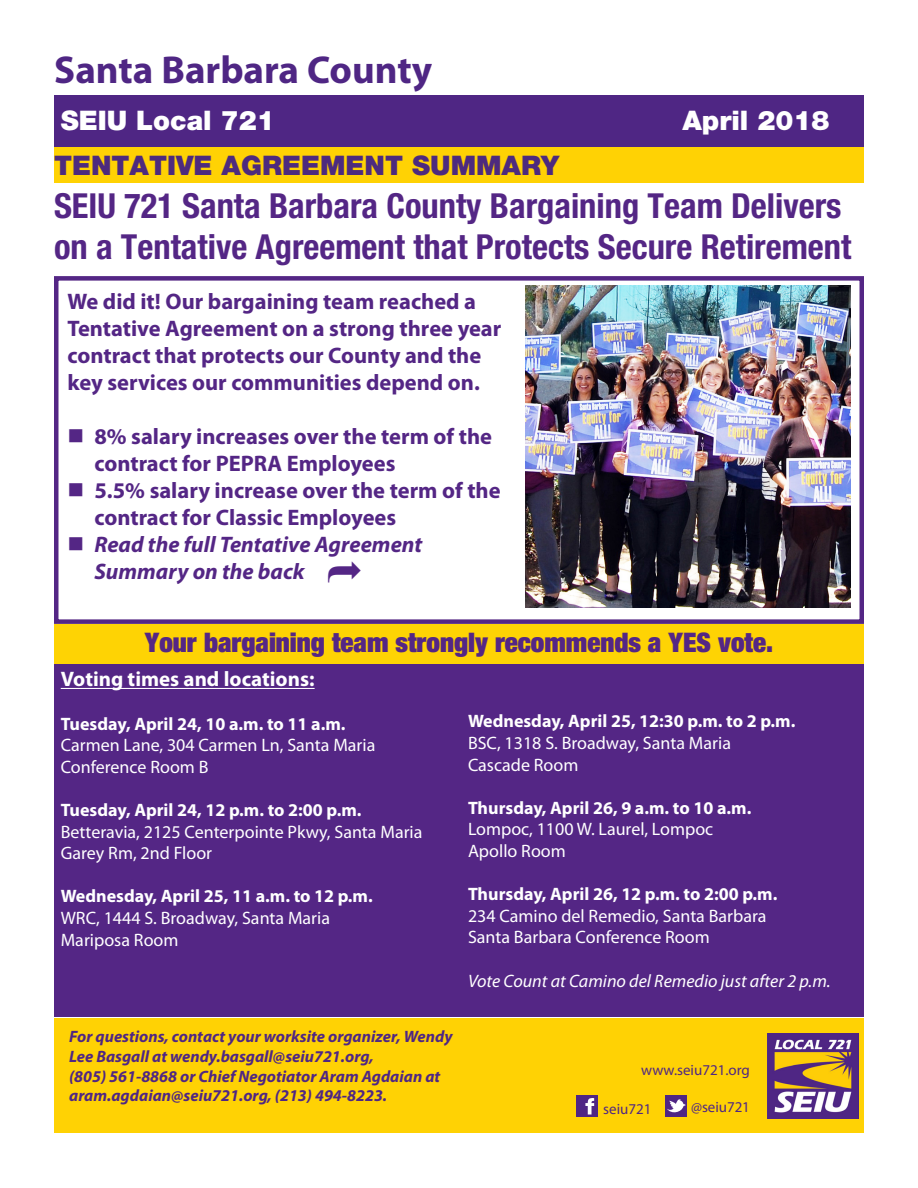
<style>
.page{position:relative;width:918px;height:1188px;background:#fff}
.page>*{position:absolute;margin:0;border:0;box-sizing:border-box;transform-origin:0 0}
.t1{font:700 39px "Myriad Pro";color:#4f2684}
.t2{font:700 condensed 34.5px/41.4px "Helvetica Neue";color:#542685}
.t3{font:900 expanded 27px "Helvetica Neue";color:#542685}
.t4{font:900 27px "Helvetica Neue";color:#4d2a7e}
.t5{font:900 27px "Helvetica Neue";color:#fff}
.t6{font:700 22.5px/27px "Myriad Pro";color:#542685}
.t7{font:italic 700 22.5px/27px "Myriad Pro";color:#542685}
.t8{font:700 21px "Myriad Pro";color:#fff}
.t9{font:18px/21.6px "Myriad Pro";color:#fff}
.t10{font:700 18px "Myriad Pro";color:#fff}
.t11{font:italic 18px "Myriad Pro";color:#fff}
.t12{font:italic 700 16.5px/19.8px "Myriad Pro";color:#4f2684}
.t13{font:15px "Myriad Pro";color:#4f2684}
.s1{font-weight:700}
</style>
<div class="page">
<div style="left:54px;top:1018px;width:810px;height:115px;background:#ffd204"></div>
<div style="left:54px;top:95px;width:810px;height:52px;background:#4f2684"></div>
<img style="left:767px;top:1034px;width:91px;height:85px">
<div style="left:576px;top:1095px;width:22px;height:22px;background:#4f2684"></div>
<svg style="left:585px;top:1098px;width:9px;height:17px"></svg>
<div style="left:665px;top:1095px;width:22px;height:22px;background:#4f2684"></div>
<svg style="left:667px;top:1099px;width:19px;height:14px"></svg>
<div style="left:54px;top:147px;width:810px;height:36px;background:#ffd204"></div>
<img style="left:526px;top:286px;width:324px;height:322px">
<div style="left:54px;top:276px;width:810px;height:348px;border:4px solid #542685"></div>
<div style="left:54px;top:624px;width:810px;height:40px;background:#fed304"></div>
<div style="left:54px;top:664px;width:810px;height:353px;background:#542685"></div>
<hr style="left:61px;top:688px;width:254px;height:1px;background:#fff">
<p class="t1" style="left:54px;top:45px;width:380px">Santa Barbara County</p>
<p class="t5" style="left:61px;top:104px;width:216px">SEIU Local 721</p>
<p class="t5" style="left:682px;top:104px;width:149px">April 2018</p>
<p class="t4" style="left:54px;top:149px;width:507px">TENTATIVE AGREEMENT SUMMARY</p>
<p class="t2" style="left:54px;top:184px;width:799px">SEIU 721 Santa Barbara County Bargaining Team Delivers on a Tentative Agreement that Protects Secure Retirement</p>
<p class="t6" style="left:68px;top:287px;width:435px">We did it! Our bargaining team reached a Tentative Agreement on a strong three year contract that protects our County and the key services our communities depend on.</p>
<p class="t6" style="left:94px;top:422px;width:399px">8% salary increases over the term of the contract for PEPRA Employees</p>
<p class="t6" style="left:94px;top:476px;width:408px">5.5% salary increase over the term of the contract for Classic Employees</p>
<p class="t7" style="left:94px;top:530px;width:329px">Read the full Tentative Agreement<br>Summary on the back</p>
<p class="t3" style="left:145px;top:626px;width:630px">Your bargaining team strongly recommends a YES vote.</p>
<p class="t8" style="left:61px;top:666px;width:255px">Voting times and locations:</p>
<p class="t9" style="left:61px;top:712px;width:316px"><span class="s1">Tuesday, April 24, 10 a.m. to 11 a.m.<br></span>Carmen Lane, 304 Carmen Ln, Santa Maria<br>Conference Room B</p>
<p class="t10" style="left:61px;top:798px;width:302px">Tuesday, April 24, 12 p.m. to 2:00 p.m.</p>
<p class="t9" style="left:61px;top:820px;width:363px">Betteravia, 2125 Centerpointe Pkwy, Santa Maria</p>
<p class="t9" style="left:61px;top:842px;width:153px">Garey Rm, 2nd Floor</p>
<p class="t10" style="left:61px;top:885px;width:314px">Wednesday, April 25, 11 a.m. to 12 p.m.</p>
<p class="t9" style="left:61px;top:907px;width:271px">WRC, 1444 S. Broadway, Santa Maria<br>Mariposa Room</p>
<p class="t10" style="left:468px;top:710px;width:329px">Wednesday, April 25, 12:30 p.m. to 2 p.m.</p>
<p class="t9" style="left:468px;top:732px;width:265px">BSC, 1318 S. Broadway, Santa Maria</p>
<p class="t9" style="left:468px;top:753px;width:112px">Cascade Room</p>
<p class="t10" style="left:468px;top:796px;width:285px">Thursday, April 26, 9 a.m. to 10 a.m.</p>
<p class="t9" style="left:468px;top:818px;width:247px">Lompoc, 1100 W. Laurel, Lompoc</p>
<p class="t9" style="left:468px;top:840px;width:99px">Apollo Room</p>
<p class="t10" style="left:468px;top:882px;width:311px">Thursday, April 26, 12 p.m. to 2:00 p.m.</p>
<p class="t9" style="left:468px;top:905px;width:300px">234 Camino del Remedio, Santa Barbara</p>
<p class="t9" style="left:468px;top:926px;width:243px">Santa Barbara Conference Room</p>
<p class="t11" style="left:468px;top:969px;width:364px">Vote Count at Camino del Remedio just after 2 p.m.</p>
<p class="t12" style="left:69px;top:1026px;width:385px">For questions, contact your worksite organizer, Wendy<br>Lee Basgall at wendy.basgall@seiu721.org,</p>
<p class="t12" style="left:69px;top:1066px;width:373px">(805) 561-8868 or Chief Negotiator Aram Agdaian at aram.agdaian@seiu721.org, (213) 494-8223.</p>
<p class="t13" style="left:641px;top:1061px;width:110px">www.seiu721.org</p>
<p class="t13" style="left:603px;top:1100px;width:50px">seiu721</p>
<p class="t13" style="left:691px;top:1098px;width:60px">@seiu721</p>
</div>
